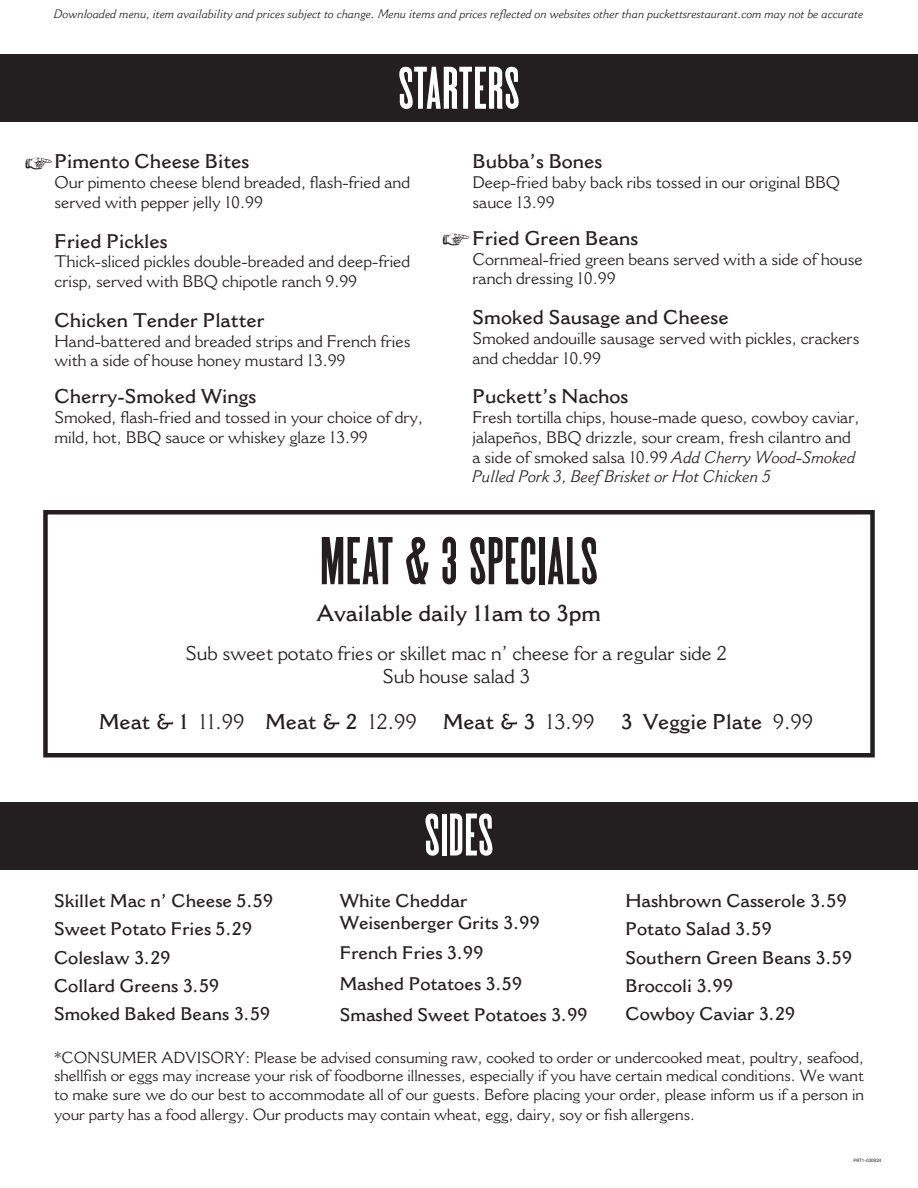
<style>
.page{position:relative;width:918px;height:1188px;background:#fff}
.page>*{position:absolute;margin:0;border:0;box-sizing:border-box;transform-origin:0 0}
.t1{font:extra-condensed 67.5px "MPI Gothic";color:#231f20}
.t2{font:extra-condensed 60px "MPI Gothic";color:#fff}
.t3{font:600 22.5px "Cantoria";color:#231f20}
.t4{font:600 21px "Cantoria";color:#231f20}
.t5{font:600 19.5px "Cantoria";color:#231f20}
.t6{font:19.5px/23.4px "Cantoria";color:#231f20;text-align:center}
.t7{font:19.5px "All Hands";color:#231f20}
.t8{font:600 18px/28.3px "Cantoria";color:#231f20}
.t9{font:16.5px/19.8px "Cantoria";color:#231f20}
.t10{font:15.75px/19.2px "Cantoria";color:#231f20;text-align:justify}
.t11{font:italic 12px "Cantoria";color:#231f20}
.t12{font:4.5px "Classic Sans";color:#231f20}
.s1{font-style:italic}
.s2{font-weight:400}
</style>
<div class="page">
<div style="left:0;top:54px;width:918px;height:67px;background:#231f20"></div>
<div style="left:0;top:803px;width:918px;height:67px;background:#231f20"></div>
<div style="left:43px;top:510px;width:832px;height:248px;border:4px solid #231f20"></div>
<p class="t11" style="left:54px;top:7px;width:811px">Downloaded menu, item availability and prices subject to change. Menu items and prices reflected on websites other than puckettsrestaurant.com may not be accurate</p>
<h2 class="t2" style="left:398px;top:55px;width:123px">STARTERS</h2>
<p class="t5" style="left:54px;top:150px;width:196px">Pimento Cheese Bites</p>
<p class="t9" style="left:54px;top:172px;width:357px">Our pimento cheese blend breaded, flash-fried and served with pepper jelly 10.99</p>
<p class="t5" style="left:54px;top:229px;width:115px">Fried Pickles</p>
<p class="t9" style="left:54px;top:252px;width:357px">Thick-sliced pickles double-breaded and deep-fried crisp, served with BBQ chipotle ranch 9.99</p>
<p class="t5" style="left:54px;top:308px;width:212px">Chicken Tender Platter</p>
<p class="t9" style="left:54px;top:331px;width:358px">Hand-battered and breaded strips and French fries with a side of house honey mustard 13.99</p>
<p class="t5" style="left:54px;top:385px;width:203px">Cherry-Smoked Wings</p>
<p class="t9" style="left:54px;top:407px;width:370px">Smoked, flash-fried and tossed in your choice of dry, mild, hot, BBQ sauce or whiskey glaze 13.99</p>
<p class="t7" style="left:25px;top:146px;width:29px">e</p>
<p class="t5" style="left:473px;top:150px;width:131px">Bubba’s Bones</p>
<p class="t9" style="left:473px;top:172px;width:369px">Deep-fried baby back ribs tossed in our original BBQ sauce 13.99</p>
<p class="t5" style="left:473px;top:226px;width:167px">Fried Green Beans</p>
<p class="t9" style="left:473px;top:249px;width:392px">Cornmeal-fried green beans served with a side of house ranch dressing 10.99</p>
<p class="t5" style="left:473px;top:305px;width:258px">Smoked Sausage and Cheese</p>
<p class="t9" style="left:473px;top:328px;width:388px">Smoked andouille sausage served with pickles, crackers and cheddar 10.99</p>
<p class="t5" style="left:473px;top:385px;width:157px">Puckett’s Nachos</p>
<p class="t9" style="left:473px;top:407px;width:388px">Fresh tortilla chips, house-made queso, cowboy caviar, jalapeños, BBQ drizzle, sour cream, fresh cilantro and a side of smoked salsa 10.99 <span class="s1">Add Cherry Wood-Smoked Pulled Pork 3, Beef Brisket or Hot Chicken 5</span></p>
<p class="t7" style="left:442px;top:223px;width:29px">e</p>
<h1 class="t1" style="left:320px;top:523px;width:280px">MEAT &amp; 3 SPECIALS</h1>
<h3 class="t3" style="left:317px;top:600px;width:286px">Available daily 11am to 3pm</h3>
<p class="t6" style="left:186px;top:641px;width:543px">Sub sweet potato fries or skillet mac n’ cheese for a regular side 2<br>Sub house salad 3</p>
<p class="t4" style="left:99px;top:709px;width:319px">Meat &amp; 1 <span class="s2">11.99</span> Meat &amp; 2 <span class="s2">12.99</span></p>
<p class="t4" style="left:443px;top:709px;width:153px">Meat &amp; 3 <span class="s2">13.99</span></p>
<p class="t4" style="left:621px;top:709px;width:194px">3 Veggie Plate <span class="s2">9.99</span></p>
<h2 class="t2" style="left:424px;top:801px;width:71px">SIDEs</h2>
<p class="t8" style="left:626px;top:887px;width:228px">Hashbrown Casserole 3.59<br>Potato Salad 3.59<br>Southern Green Beans 3.59<br>Broccoli 3.99<br>Cowboy Caviar 3.29</p>
<p class="t10" style="left:54px;top:1047px;width:812px">*CONSUMER ADVISORY: Please be advised consuming raw, cooked to order or undercooked meat, poultry, seafood, shellfish or eggs may increase your risk of foodborne illnesses, especially if you have certain medical conditions. We want to make sure we do our best to accommodate all of our guests. Before placing your order, please inform us if a person in your party has a food allergy. Our products may contain wheat, egg, dairy, soy or fish allergens.</p>
<p class="t8" style="left:54px;top:887px;width:221px">Skillet Mac n’ Cheese 5.59<br>Sweet Potato Fries 5.29<br>Coleslaw 3.29<br>Collard Greens 3.59<br>Smoked Baked Beans 3.59</p>
<p class="t8" style="left:340px;top:890px;width:202px;line-height:21.6px">White Cheddar<br>Weisenberger Grits 3.99</p>
<p class="t8" style="left:340px;top:938px;width:249px;line-height:30.8px">French Fries 3.99<br>Mashed Potatoes 3.59<br>Smashed Sweet Potatoes 3.99</p>
<p class="t12" style="left:853px;top:1157px;width:29px">PRT1-030824</p>
</div>
